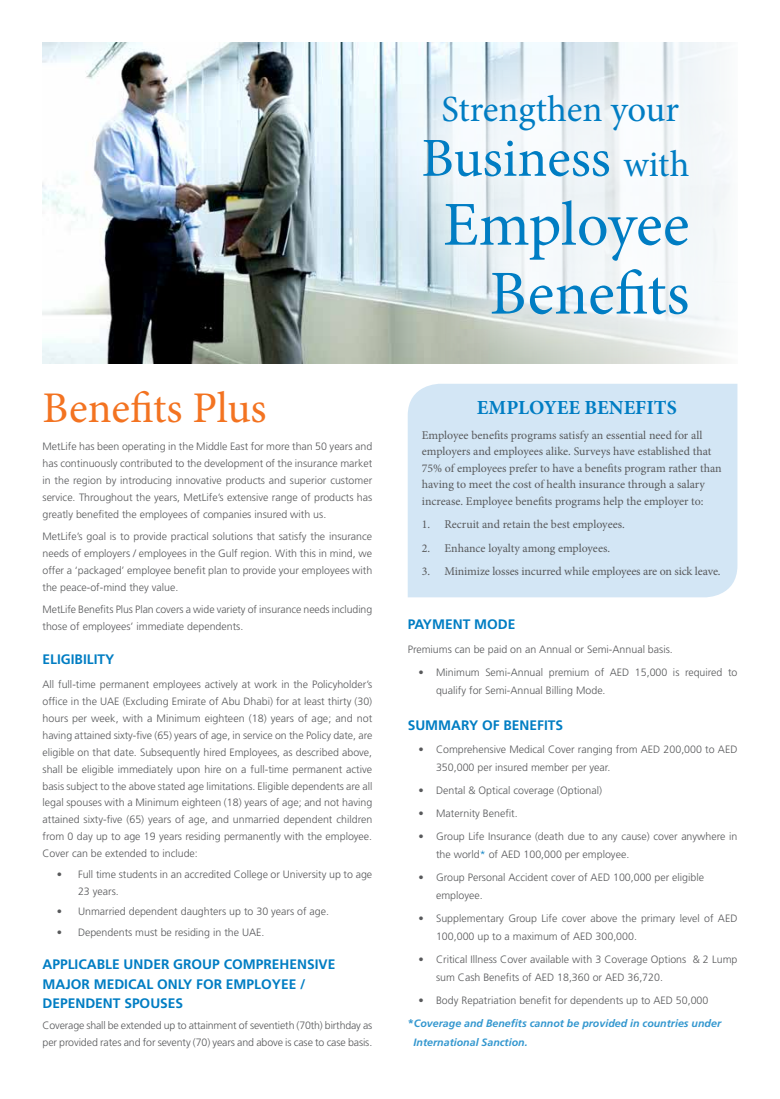
<style>
.page{position:relative;width:780px;height:1099px;background:#fff}
.page>*{position:absolute;margin:0;border:0;box-sizing:border-box;transform-origin:0 0}
.t1{font:62.5px/68.9px "Minion Pro";color:#007dc3;text-align:right}
.t2{font:55px "Minion Pro";letter-spacing:-.005em;color:#007dc3}
.t3{font:43.75px "Minion Pro";color:#f37321}
.t4{font:36.88px "Minion Pro";color:#007dc3}
.t5{font:700 20px "Minion Pro";color:#007dc3}
.t6{font:700 13.75px/19.5px "Frutiger";color:#007dc3}
.t7{font:11.88px/16.4px "Minion Pro";letter-spacing:-.005em;color:#58595b}
.t8{font:300 10.62px/17px "Frutiger";color:#58595b}
.t9{font:italic 700 10.62px/18.4px "Frutiger";color:#3397cf}
.s1{font-size:36.88px}
.s2{color:#007dc3}
.s3{font-family:"Frutiger LT Std";font-style:normal;font-size:11.25px}
</style>
<div class="page">
<img style="left:43px;top:43px;width:317px;height:320px">
<div style="left:407px;top:384px;width:330px;height:213px;background:#d3e6f5"></div>
<div style="left:360px;top:32px;width:392px;height:348px;background:#fff;opacity:.9"></div>
<h3 class="t3" style="left:43px;top:379px;width:225px">Benefits Plus</h3>
<p class="t8" style="left:43px;top:437px;width:331px;text-align:justify">MetLife has been operating in the Middle East for more than 50 years and has continuously contributed to the development of the insurance market in the region by introducing innovative products and superior customer service. Throughout the years, MetLife’s extensive range of products has greatly benefited the employees of companies insured with us.</p>
<p class="t8" style="left:43px;top:528px;width:331px;text-align:justify">MetLife’s goal is to provide practical solutions that satisfy the insurance needs of employers / employees in the Gulf region. With this in mind, we offer a ‘packaged’ employee benefit plan to provide your employees with the peace-of-mind they value.</p>
<p class="t8" style="left:43px;top:601px;width:331px">MetLife Benefits Plus Plan covers a wide variety of insurance needs including those of employees’ immediate dependents.</p>
<p class="t6" style="left:43px;top:649px;width:73px">ELIGIBILITY</p>
<p class="t8" style="left:43px;top:675px;width:331px;text-align:justify">All full‑time permanent employees actively at work in the Policyholder’s office in the UAE (Excluding Emirate of Abu Dhabi) for at least thirty (30) hours per week, with a Minimum eighteen (18) years of age; and not having attained sixty-five (65) years of age, in service on the Policy date, are eligible on that date. Subsequently hired Employees, as described above, shall be eligible immediately upon hire on a full‑time permanent active basis subject to the above stated age limitations. Eligible dependents are all legal spouses with a Minimum eighteen (18) years of age; and not having attained sixty-five (65) years of age, and unmarried dependent children from 0 day up to age 19 years residing permanently with the employee.<br>Cover can be extended to include:</p>
<p class="t8" style="left:78px;top:865px;width:296px;text-indent:-21px">• Full time students in an accredited College or University up to age<br>23 years.</p>
<p class="t8" style="left:57px;top:903px;width:274px">• Unmarried dependent daughters up to 30 years of age.</p>
<p class="t8" style="left:57px;top:923px;width:209px">• Dependents must be residing in the UAE.</p>
<p class="t6" style="left:43px;top:954px;width:294px">APPLICABLE UNDER GROUP COMPREHENSIVE<br>MAJOR MEDICAL ONLY FOR EMPLOYEE /<br>DEPENDENT SPOUSES</p>
<p class="t8" style="left:43px;top:1016px;width:331px">Coverage shall be extended up to attainment of seventieth (70th) birthday as per provided rates and for seventy (70) years and above is case to case basis.</p>
<h3 class="t4" style="left:441px;top:84px;width:239px">Strengthen your</h3>
<h2 class="t2" style="left:421px;top:121px;width:269px">Business <span class="s1">with</span></h2>
<h1 class="t1" style="left:443px;top:190px;width:248px">Employee<br>Benefits</h1>
<h3 class="t5" style="left:477px;top:393px;width:201px">EMPLOYEE BENEFITS</h3>
<p class="t7" style="left:422px;top:427px;width:301px">Employee benefits programs satisfy an essential need for all employers and employees alike. Surveys have established that 75% of employees prefer to have a benefits program rather than having to meet the cost of health insurance through a salary increase. Employee benefits programs help the employer to:</p>
<p class="t7" style="left:422px;top:516px;width:204px">1. Recruit and retain the best employees.</p>
<p class="t7" style="left:422px;top:540px;width:190px">2. Enhance loyalty among employees.</p>
<p class="t7" style="left:422px;top:563px;width:300px">3. Minimize losses incurred while employees are on sick leave.</p>
<p class="t6" style="left:407px;top:614px;width:109px">PAYMENT MODE</p>
<p class="t8" style="left:407px;top:641px;width:266px">Premiums can be paid on an Annual or Semi-Annual basis.</p>
<p class="t8" style="left:436px;top:663px;width:303px;line-height:17.8px;text-indent:-18px">• Minimum Semi-Annual premium of AED 15,000 is required to qualify for Semi-Annual Billing Mode.</p>
<p class="t6" style="left:407px;top:715px;width:157px">SUMMARY OF BENEFITS</p>
<p class="t8" style="left:436px;top:740px;width:303px;line-height:17.8px;text-indent:-18px">• Comprehensive Medical Cover ranging from AED 200,000 to AED<br>350,000 per insured member per year.</p>
<p class="t8" style="left:418px;top:781px;width:185px">• Dental &amp; Optical coverage (Optional)</p>
<p class="t8" style="left:418px;top:804px;width:101px">• Maternity Benefit.</p>
<p class="t8" style="left:436px;top:827px;width:303px;line-height:17.8px;text-indent:-18px">• Group Life Insurance (death due to any cause) cover anywhere in the world<span class="s2">*</span> of AED 100,000 per employee.</p>
<p class="t8" style="left:436px;top:868px;width:269px;line-height:17.8px;text-indent:-18px">• Group Personal Accident cover of AED 100,000 per eligible employee.</p>
<p class="t8" style="left:436px;top:909px;width:303px;line-height:17.8px;text-indent:-18px">• Supplementary Group Life cover above the primary level of AED<br>100,000 up to a maximum of AED 300,000.</p>
<p class="t8" style="left:436px;top:950px;width:303px;line-height:17.8px;text-indent:-18px">• Critical Illness Cover available with 3 Coverage Options &amp; 2 Lump sum Cash Benefits of AED 18,360 or AED 36,720.</p>
<p class="t8" style="left:418px;top:991px;width:291px">• Body Repatriation benefit for dependents up to AED 50,000</p>
<p class="t9" style="left:413px;top:1014px;width:309px;text-indent:-6px"><span class="s3">*</span>Coverage and Benefits cannot be provided in countries under<br>International Sanction.</p>
</div>
